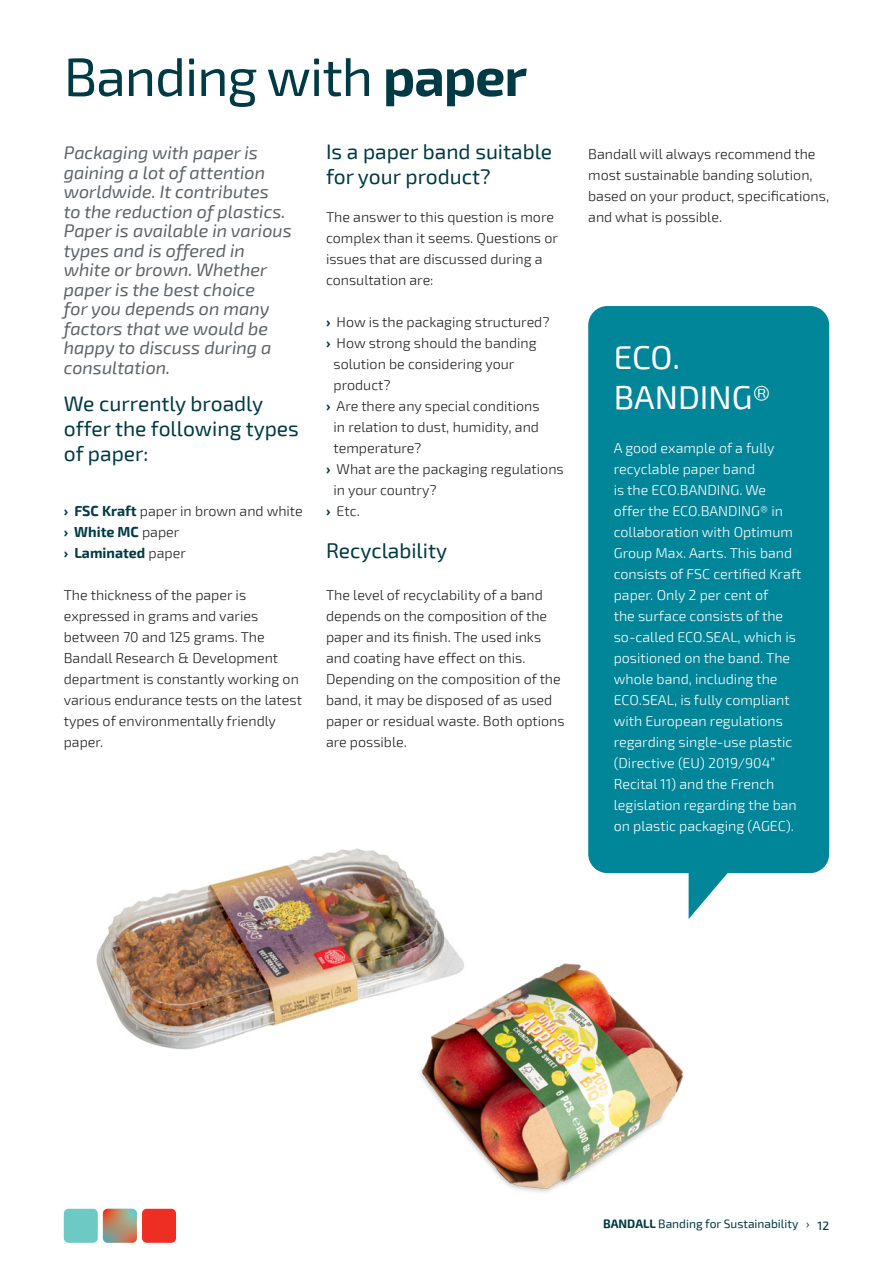
<style>
.page{position:relative;width:893px;height:1263px;background:#fff}
.page>*{position:absolute;margin:0;border:0;box-sizing:border-box;transform-origin:0 0}
.Kop{font:54px "Exo 2";letter-spacing:-.02em;color:#003a44}
.Subkop{font:33px/39.6px "Exo 2";color:#fff}
.Subkop-2{font:21px/25.2px "Exo 2";color:#003a44}
.Intro{font:italic 18px/19.5px "Exo 2";color:#5e6367}
.Bodytekst_NL{font:300 14.25px/21px "Exo 2";color:#231f20}
.Bodytekst_NL-2{font:300 14.25px/21px "Exo 2";color:#fff}
.Bodytekst_NL-3{font:700 14.25px "Exo 2";color:#003a44}
.t1{font:12px "Exo 2";color:#003a44}
.s1{font-weight:700}
.s2{font-weight:700;color:#003a44}
.s3{font-weight:300;color:#231f20}
.s4{font-weight:500}
</style>
<div class="page">
<div style="left:142px;top:1209px;width:34px;height:34px;background:#ee2e22;border-radius:5px"></div>
<div style="left:64px;top:1209px;width:34px;height:34px;background:#6dc9c4;border-radius:5px"></div>
<svg style="left:103px;top:1209px;width:34px;height:34px"></svg>
<svg style="left:689px;top:873px;width:40px;height:46px"></svg>
<div style="left:588px;top:306px;width:241px;height:567px;background:#008599;border-radius:19px"></div>
<img style="left:96px;top:848px;width:364px;height:202px">
<img style="left:412px;top:957px;width:272px;height:235px">
<p class="Kop" style="left:64px;top:46px;width:465px">Banding with <span class="s1">paper</span></p>
<p class="Intro" style="left:64px;top:143px;width:230px">Packaging with paper is gaining a lot of attention worldwide. It contributes<br>to the reduction of plastics.<br>Paper is available in various types and is offered in white or brown. Whether paper is the best choice<br>for you depends on many factors that we would be happy to discuss during a consultation.</p>
<p class="Subkop-2" style="left:64px;top:391px;width:237px">We currently broadly offer the following types of paper:</p>
<p class="Bodytekst_NL" style="left:64px;top:501px;width:241px"><span class="s2">› FSC Kraft</span> paper in brown and white</p>
<p class="Bodytekst_NL-3" style="left:64px;top:523px;width:117px">› White MC <span class="s3">paper</span></p>
<p class="Bodytekst_NL-3" style="left:64px;top:544px;width:124px">› Laminated <span class="s3">paper</span></p>
<p class="Bodytekst_NL" style="left:64px;top:585px;width:240px">The thickness of the paper is expressed in grams and varies between 70 and 125 grams. The<br>Bandall Research &amp; Development department is constantly working on various endurance tests on the latest types of environmentally friendly paper.</p>
<p class="Subkop-2" style="left:326px;top:139px;width:228px">Is a paper band suitable for your product?</p>
<p class="Bodytekst_NL" style="left:326px;top:207px;width:234px">The answer to this question is more complex than it seems. Questions or issues that are discussed during a consultation are:</p>
<p class="Bodytekst_NL" style="left:326px;top:312px;width:225px"><span class="s2">›</span> How is the packaging structured?</p>
<p class="Bodytekst_NL" style="left:334px;top:333px;width:205px;text-indent:-8px"><span class="s2">›</span> How strong should the banding solution be considering your product?</p>
<p class="Bodytekst_NL" style="left:334px;top:396px;width:208px;text-align:justify;text-indent:-8px"><span class="s2">›</span> Are there any special conditions in relation to dust, humidity, and temperature?</p>
<p class="Bodytekst_NL" style="left:334px;top:459px;width:232px;text-indent:-8px"><span class="s2">›</span> What are the packaging regulations in your country?</p>
<p class="Bodytekst_NL" style="left:326px;top:501px;width:35px"><span class="s2">›</span> Etc.</p>
<p class="Subkop-2" style="left:326px;top:538px;width:123px">Recyclability</p>
<p class="Bodytekst_NL" style="left:326px;top:585px;width:240px">The level of recyclability of a band depends on the composition of the paper and its finish. The used inks and coating have effect on this.<br>Depending on the composition of the band, it may be disposed of as used paper or residual waste. Both options are possible.</p>
<p class="Bodytekst_NL" style="left:588px;top:144px;width:242px">Bandall will always recommend the most sustainable banding solution, based on your product, specifications, and what is possible.</p>
<p class="Subkop" style="left:614px;top:338px;width:159px">ECO.<br>BANDING®</p>
<p class="Bodytekst_NL-2" style="left:614px;top:438px;width:189px">A good example of a fully recyclable paper band<br>is the ECO.BANDING. We<br>offer the ECO.BANDING® in collaboration with Optimum<br>Group Max. Aarts. This band consists of FSC certified Kraft paper. Only 2 per cent of<br>the surface consists of the so-called ECO.SEAL, which is positioned on the band. The whole band, including the<br>ECO.SEAL, is fully compliant with European regulations regarding single-use plastic (Directive (EU) 2019/904”<br>Recital 11) and the French legislation regarding the ban on plastic packaging (AGEC).</p>
<p class="t1" style="left:603px;top:1217px;width:228px"><span class="s1">BANDALL</span> Banding for Sustainability › <span class="s4">12</span></p>
</div>
